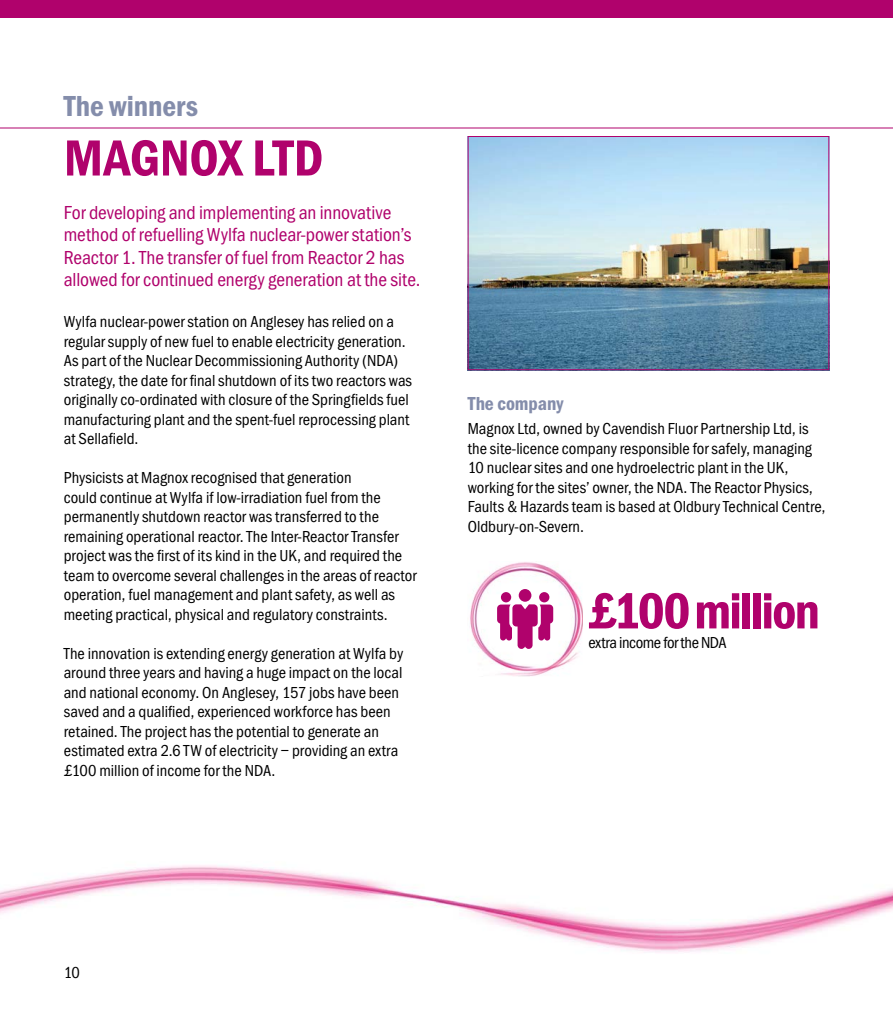
<style>
.page{position:relative;width:893px;height:1021px;background:#fff}
.page>*{position:absolute;margin:0;border:0;box-sizing:border-box;transform-origin:0 0}
.t1{font:600 52.5px "Franklin Got Cd Io P";letter-spacing:-.025em;color:#b0026c}
.t2{font:600 52.5px "Franklin Got Cd Io P";letter-spacing:-.005em;color:#b0026c}
.t3{font:600 30px "Franklin Got Cd Io P";color:#848dab}
.t4{font:19.5px/22.5px "Franklin Got Cd Io P";letter-spacing:-.005em;color:#b0026c}
.t5{font:600 19.5px "Franklin Got Cd Io P";color:#848dab}
.t6{font:16.5px/19.5px "Franklin Got Cd Io P";color:#000}
.t7{font:16.5px "Franklin Got Cd Io P";letter-spacing:-.025em;color:#000}
</style>
<div class="page">
<img style="left:0;top:127px;width:893px;height:826px">
<hr style="left:392px;top:459px;width:416px;height:1px;background:#fff">
<img style="left:470px;top:138px;width:357px;height:230px">
<div style="left:468px;top:136px;width:361px;height:234px;border:1px solid #b0026c"></div>
<hr style="left:0;top:128px;width:893px;height:1px;background:#b0026c">
<div style="left:0;top:0;width:893px;height:17px;background:#b0026c"></div>
<img style="left:468px;top:561px;width:115px;height:115px">
<div style="left:539px;top:592px;width:10px;height:10px;background:#b0026c;border-radius:50%"></div>
<div style="left:501px;top:592px;width:10px;height:10px;background:#b0026c;border-radius:50%"></div>
<svg style="left:497px;top:604px;width:56px;height:45px"></svg>
<div style="left:519px;top:589px;width:12px;height:12px;background:#b0026c;border-radius:50%"></div>
<h2 class="t3" style="left:64px;top:89px;width:136px">The winners</h2>
<h1 class="t2" style="left:64px;top:128px;width:261px">MAGNOX LTD</h1>
<p class="t4" style="left:64px;top:201px;width:358px">For developing and implementing an innovative method of refuelling Wylfa nuclear-power station’s Reactor 1. The transfer of fuel from Reactor 2 has allowed for continued energy generation at the site.</p>
<p class="t6" style="left:64px;top:312px;width:350px">Wylfa nuclear-power station on Anglesey has relied on a regular supply of new fuel to enable electricity generation.<br>As part of the Nuclear Decommissioning Authority (NDA) strategy, the date for final shutdown of its two reactors was originally co-ordinated with closure of the Springfields fuel manufacturing plant and the spent-fuel reprocessing plant at Sellafield.</p>
<p class="t6" style="left:64px;top:468px;width:354px">Physicists at Magnox recognised that generation<br>could continue at Wylfa if low-irradiation fuel from the permanently shutdown reactor was transferred to the remaining operational reactor. The Inter-Reactor Transfer project was the first of its kind in the UK, and required the team to overcome several challenges in the areas of reactor operation, fuel management and plant safety, as well as meeting practical, physical and regulatory constraints.</p>
<p class="t6" style="left:64px;top:644px;width:341px">The innovation is extending energy generation at Wylfa by around three years and having a huge impact on the local and national economy. On Anglesey, 157 jobs have been saved and a qualified, experienced workforce has been retained. The project has the potential to generate an estimated extra 2.6 TW of electricity – providing an extra £100 million of income for the NDA.</p>
<p class="t5" style="left:468px;top:392px;width:97px">The company</p>
<p class="t6" style="left:468px;top:419px;width:359px">Magnox Ltd, owned by Cavendish Fluor Partnership Ltd, is the site-licence company responsible for safely, managing 10 nuclear sites and one hydroelectric plant in the UK, working for the sites’ owner, the NDA. The Reactor Physics, Faults &amp; Hazards team is based at Oldbury Technical Centre, Oldbury-on-Severn.</p>
<h1 class="t1" style="left:588px;top:581px;width:233px">£100million</h1>
<p class="t7" style="left:588px;top:633px;width:140px">extra income for the NDA</p>
<p class="t6" style="left:64px;top:963px;width:18px">10</p>
</div>
